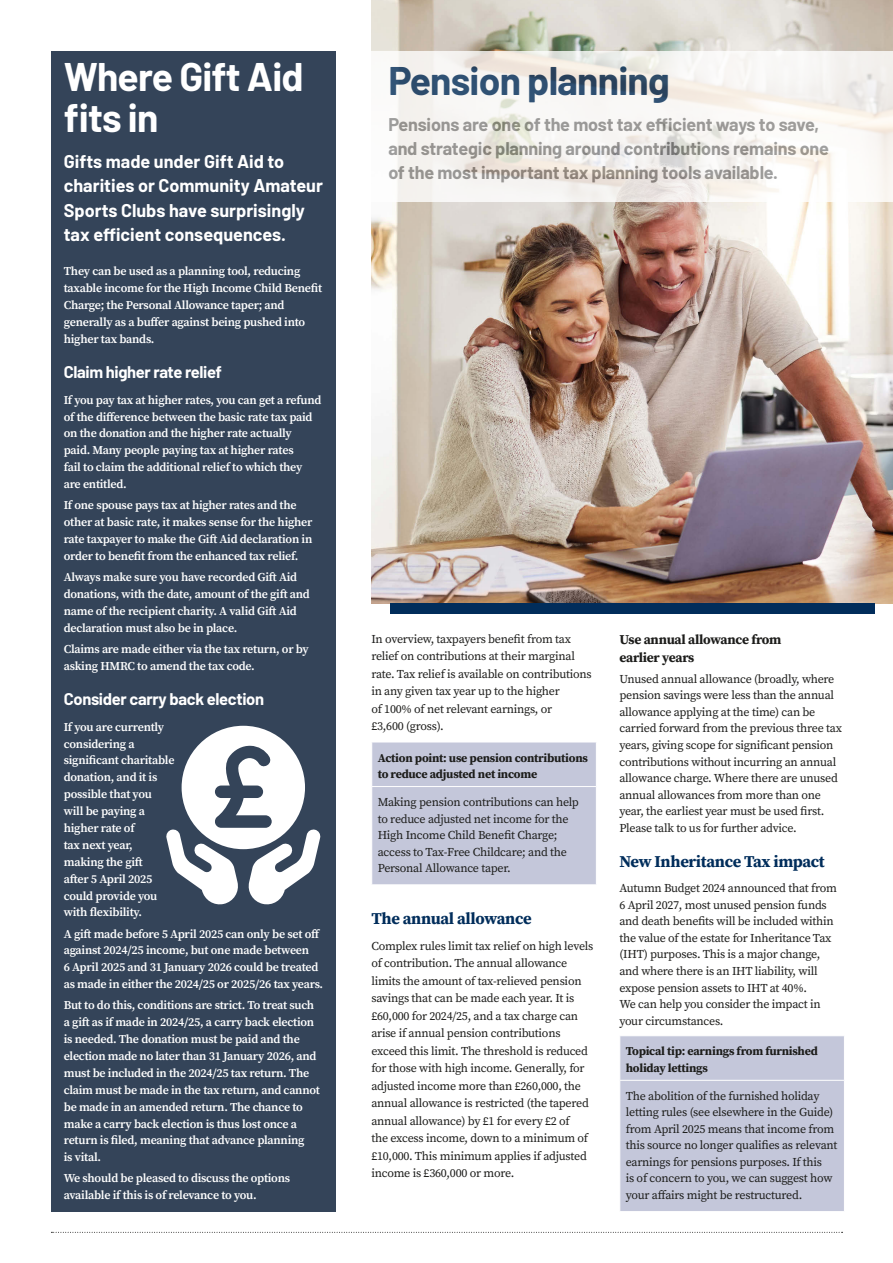
<style>
.page{position:relative;width:893px;height:1263px;background:#fff}
.page>*{position:absolute;margin:0;border:0;box-sizing:border-box;transform-origin:0 0}
.Heading1{font:700 39px/40.8px "Barlow";letter-spacing:-.02em;color:#fff}
.t1{font:700 39px "Barlow";letter-spacing:-.02em;color:#012d5b}
.t2{font:700 18px/24px "Barlow";letter-spacing:-.01em;color:#878787}
.Subtitle{font:700 18px/24.3px "Barlow";color:#fff}
.Heading2{font:700 16.5px "Barlow";letter-spacing:-.02em;color:#fff}
.Heading2-2{font:700 16.5px "Source Serif Pro";letter-spacing:-.02em;color:#012d5b}
.Heading3{font:700 13.5px/18px "Source Serif Pro";letter-spacing:-.02em;color:#1d1d1b}
.Body{font:600 12px/17px "Source Serif Pro";letter-spacing:-.02em;color:#fff}
.Body-2{font:12px/17.5px "Source Serif Pro";letter-spacing:-.02em;color:#1d1d1b}
.Table_body{font:12px/16.5px "Source Serif Pro";letter-spacing:-.02em;color:#1d1d1b}
.Table_heading{font:700 12px/16.5px "Source Serif Pro";letter-spacing:-.02em;color:#1d1d1b}
</style>
<div class="page">
<img style="left:371px;top:0;width:522px;height:604px">
<div style="left:390px;top:604px;width:485px;height:10px;background:#012d5b"></div>
<svg style="left:51px;top:1232px;width:792px;height:1px"></svg>
<svg style="left:371px;top:51px;width:522px;height:150px;fill:#f7f5f2"></svg>
<div style="left:51px;top:51px;width:285px;height:1161px;background:#344459"></div>
<div style="left:372px;top:743px;width:224px;height:141px;background:#c4c7da"></div>
<hr style="left:371px;top:786px;width:226px;height:1px;background:#fff">
<div style="left:620px;top:1036px;width:224px;height:175px;background:#c4c7da"></div>
<hr style="left:619px;top:1080px;width:226px;height:1px;background:#fff">
<svg style="left:166px;top:726px;width:155px;height:179px"></svg>
<p class="Heading1" style="left:64px;top:53px;width:241px">Where Gift Aid fits in</p>
<p class="Subtitle" style="left:64px;top:148px;width:261px">Gifts made under Gift Aid to charities or Community Amateur<br>Sports Clubs have surprisingly tax efficient consequences.</p>
<p class="Body" style="left:64px;top:262px;width:260px">They can be used as a planning tool, reducing taxable income for the High Income Child Benefit Charge; the Personal Allowance taper; and generally as a buffer against being pushed into higher tax bands.</p>
<p class="Heading2" style="left:64px;top:360px;width:160px">Claim higher rate relief</p>
<p class="Body" style="left:64px;top:391px;width:259px">If you pay tax at higher rates, you can get a refund of the difference between the basic rate tax paid on the donation and the higher rate actually paid. Many people paying tax at higher rates<br>fail to claim the additional relief to which they are entitled.</p>
<p class="Body" style="left:64px;top:497px;width:250px">If one spouse pays tax at higher rates and the other at basic rate, it makes sense for the higher rate taxpayer to make the Gift Aid declaration in order to benefit from the enhanced tax relief.</p>
<p class="Body" style="left:64px;top:568px;width:248px">Always make sure you have recorded Gift Aid donations, with the date, amount of the gift and name of the recipient charity. A valid Gift Aid declaration must also be in place.</p>
<p class="Body" style="left:64px;top:640px;width:247px">Claims are made either via the tax return, or by asking HMRC to amend the tax code.</p>
<p class="Heading2" style="left:64px;top:687px;width:202px">Consider carry back election</p>
<p class="Body" style="left:64px;top:718px;width:112px">If you are currently considering a significant charitable donation, and it is possible that you will be paying a higher rate of<br>tax next year, making the gift<br>after 5 April 2025 could provide you with flexibility.</p>
<p class="Body" style="left:64px;top:925px;width:261px">A gift made before 5 April 2025 can only be set off against 2024/25 income, but one made between<br>6 April 2025 and 31 January 2026 could be treated as made in either the 2024/25 or 2025/26 tax years.</p>
<p class="Body" style="left:64px;top:997px;width:258px">But to do this, conditions are strict. To treat such a gift as if made in 2024/25, a carry back election is needed. The donation must be paid and the election made no later than 31 January 2026, and must be included in the 2024/25 tax return. The claim must be made in the tax return, and cannot be made in an amended return. The chance to make a carry back election is thus lost once a return is filed, meaning that advance planning<br>is vital.</p>
<p class="Body" style="left:64px;top:1170px;width:228px">We should be pleased to discuss the options available if this is of relevance to you.</p>
<h1 class="t1" style="left:388px;top:52px;width:283px">Pension planning</h1>
<h2 class="t2" style="left:388px;top:111px;width:442px">Pensions are one of the most tax efficient ways to save, and strategic planning around contributions remains one of the most important tax planning tools available.</h2>
<p class="Body-2" style="left:371px;top:630px;width:222px">In overview, taxpayers benefit from tax relief on contributions at their marginal rate. Tax relief is available on contributions in any given tax year up to the higher<br>of 100% of net relevant earnings, or<br>£3,600 (gross).</p>
<p class="Table_heading" style="left:378px;top:749px;width:212px">Action point: use pension contributions to reduce adjusted net income</p>
<p class="Table_body" style="left:378px;top:794px;width:203px">Making pension contributions can help to reduce adjusted net income for the High Income Child Benefit Charge; access to Tax-Free Childcare; and the Personal Allowance taper.</p>
<p class="Heading2-2" style="left:371px;top:907px;width:162px">The annual allowance</p>
<p class="Body-2" style="left:371px;top:937px;width:223px">Complex rules limit tax relief on high levels of contribution. The annual allowance limits the amount of tax-relieved pension savings that can be made each year. It is £60,000 for 2024/25, and a tax charge can arise if annual pension contributions exceed this limit. The threshold is reduced for those with high income. Generally, for adjusted income more than £260,000, the annual allowance is restricted (the tapered annual allowance) by £1 for every £2 of<br>the excess income, down to a minimum of £10,000. This minimum applies if adjusted income is £360,000 or more.</p>
<p class="Heading3" style="left:619px;top:630px;width:164px">Use annual allowance from earlier years</p>
<p class="Body-2" style="left:619px;top:670px;width:224px;line-height:16.5px">Unused annual allowance (broadly, where pension savings were less than the annual allowance applying at the time) can be carried forward from the previous three tax years, giving scope for significant pension contributions without incurring an annual allowance charge. Where there are unused annual allowances from more than one year, the earliest year must be used first.<br>Please talk to us for further advice.</p>
<p class="Heading2-2" style="left:619px;top:850px;width:207px">New Inheritance Tax impact</p>
<p class="Body-2" style="left:619px;top:880px;width:219px;line-height:16.5px">Autumn Budget 2024 announced that from 6 April 2027, most unused pension funds and death benefits will be included within the value of the estate for Inheritance Tax (IHT) purposes. This is a major change, and where there is an IHT liability, will expose pension assets to IHT at 40%.<br>We can help you consider the impact in your circumstances.</p>
<p class="Table_heading" style="left:626px;top:1043px;width:194px">Topical tip: earnings from furnished holiday lettings</p>
<p class="Table_body" style="left:626px;top:1087px;width:213px">The abolition of the furnished holiday letting rules (see elsewhere in the Guide) from April 2025 means that income from this source no longer qualifies as relevant earnings for pensions purposes. If this<br>is of concern to you, we can suggest how your affairs might be restructured.</p>
</div>
